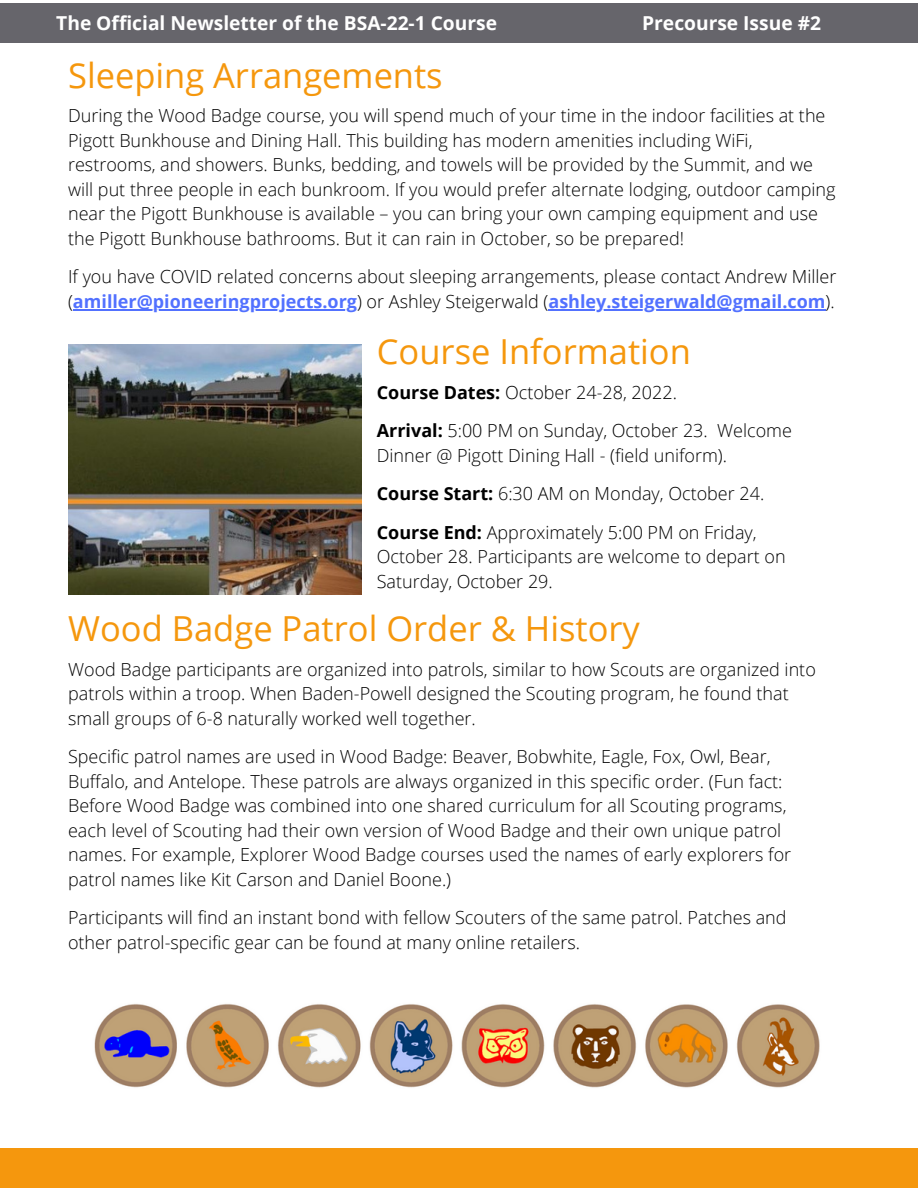
<style>
.page{position:relative;width:918px;height:1188px;background:#fff}
.page>*{position:absolute;margin:0;border:0;box-sizing:border-box;transform-origin:0 0}
.t1{font:34.5px "Open Sans";color:#f5970d}
.t2{font:700 19.2px "Open Sans";color:#fff}
.t3{font:300 18px/24.5px "Open Sans";color:#000}
.s1{font-weight:700;color:#5271ff}
.s2{font-weight:700}
</style>
<div class="page">
<div style="left:0;top:3px;width:918px;height:39px;background:#66656b"></div>
<img style="left:68px;top:345px;width:294px;height:249px">
<img style="left:94px;top:1004px;width:726px;height:84px">
<hr style="left:73px;top:310px;width:284px;height:1px;background:#5271ff">
<hr style="left:548px;top:310px;width:278px;height:1px;background:#5271ff">
<div style="left:0;top:1148px;width:918px;height:40px;background:#f5970d"></div>
<p class="t2" style="left:56px;top:9px;width:442px">The Official Newsletter of the BSA-22-1 Course</p>
<p class="t2" style="left:642px;top:9px;width:180px">Precourse Issue #2</p>
<h1 class="t1" style="left:68px;top:51px;width:376px">Sleeping Arrangements</h1>
<p class="t3" style="left:68px;top:103px;width:769px">During the Wood Badge course, you will spend much of your time in the indoor facilities at the Pigott Bunkhouse and Dining Hall. This building has modern amenities including WiFi, restrooms, and showers. Bunks, bedding, and towels will be provided by the Summit, and we will put three people in each bunkroom. If you would prefer alternate lodging, outdoor camping near the Pigott Bunkhouse is available – you can bring your own camping equipment and use the Pigott Bunkhouse bathrooms. But it can rain in October, so be prepared!</p>
<p class="t3" style="left:68px;top:264px;width:770px">If you have COVID related concerns about sleeping arrangements, please contact Andrew Miller (<span class="s1">amiller@pioneeringprojects.org</span>) or Ashley Steigerwald (<span class="s1">ashley.steigerwald@gmail.com</span>).</p>
<h1 class="t1" style="left:377px;top:327px;width:316px">Course Information</h1>
<p class="t3" style="left:377px;top:373px;width:417px;line-height:38.5px"><span class="s2">Course Dates:</span> October 24-28, 2022.<br><span class="s2">Arrival:</span> 5:00 PM on Sunday, October 23. Welcome</p>
<p class="t3" style="left:377px;top:436px;width:389px;line-height:38.5px">Dinner @ Pigott Dining Hall - (field uniform).<br><span class="s2">Course Start:</span> 6:30 AM on Monday, October 24.<br><span class="s2">Course End:</span> Approximately 5:00 PM on Friday,</p>
<p class="t3" style="left:377px;top:544px;width:410px">October 28. Participants are welcome to depart on<br>Saturday, October 29.</p>
<h1 class="t1" style="left:68px;top:605px;width:573px">Wood Badge Patrol Order &amp; History</h1>
<p class="t3" style="left:68px;top:656px;width:749px">Wood Badge participants are organized into patrols, similar to how Scouts are organized into patrols within a troop. When Baden-Powell designed the Scouting program, he found that small groups of 6-8 naturally worked well together.</p>
<p class="t3" style="left:68px;top:744px;width:725px">Specific patrol names are used in Wood Badge: Beaver, Bobwhite, Eagle, Fox, Owl, Bear, Buffalo, and Antelope. These patrols are always organized in this specific order. (Fun fact:<br>Before Wood Badge was combined into one shared curriculum for all Scouting programs, each level of Scouting had their own version of Wood Badge and their own unique patrol names. For example, Explorer Wood Badge courses used the names of early explorers for patrol names like Kit Carson and Daniel Boone.)</p>
<p class="t3" style="left:68px;top:905px;width:720px">Participants will find an instant bond with fellow Scouters of the same patrol. Patches and other patrol-specific gear can be found at many online retailers.</p>
</div>
